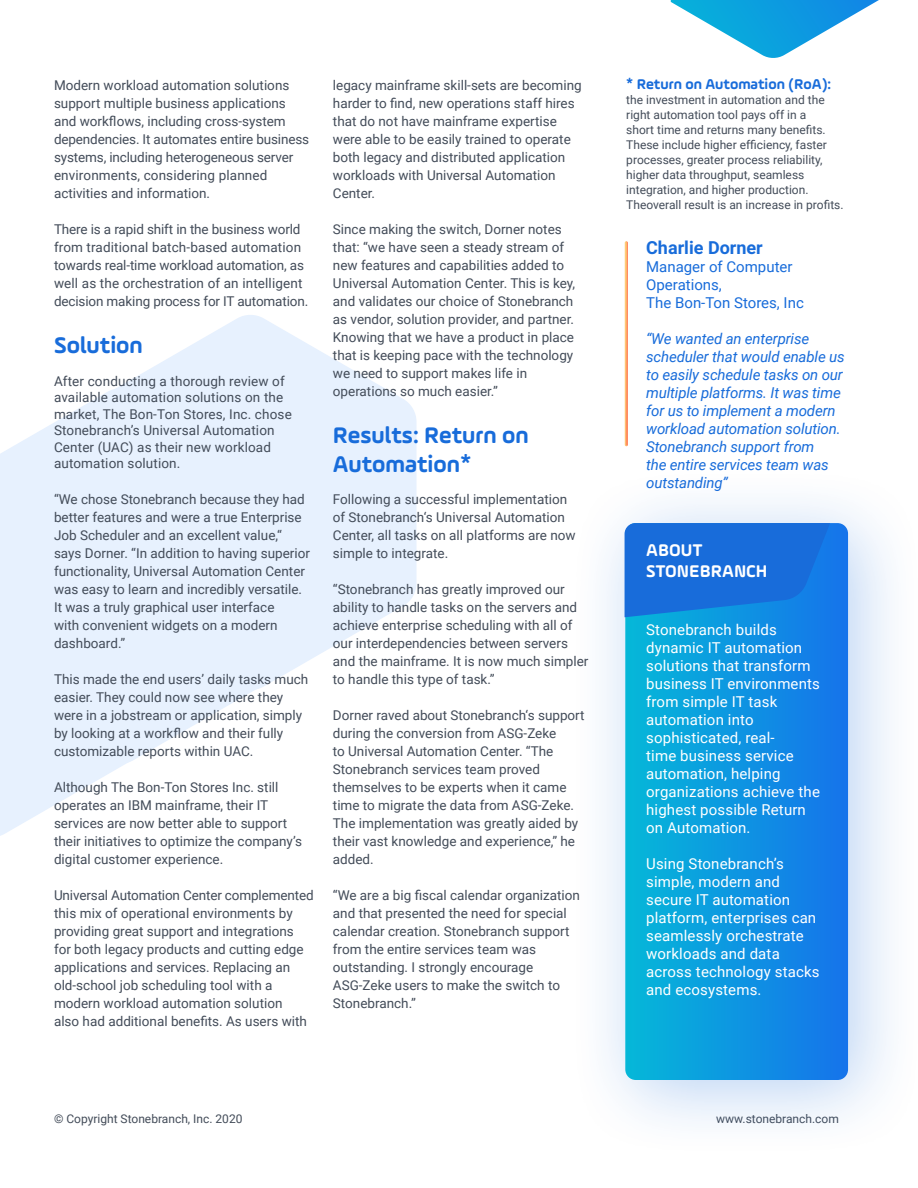
<style>
.page{position:relative;width:918px;height:1188px;background:#fff}
.page>*{position:absolute;margin:0;border:0;box-sizing:border-box;transform-origin:0 0}
.t1{font:700 24px/28.8px "Ample Soft";color:#186cda}
.t2{font:700 18px/21.6px "Ample Soft";color:#fff}
.t3{font:700 18px "Roboto";color:#186cda}
.t4{font:15px/18px "Roboto";letter-spacing:.01em;color:#fff}
.t5{font:italic 15px/18px "Roboto";letter-spacing:-.01em;color:#186cda}
.t6{font:15px/18px "Roboto";color:#186cda}
.t7{font:700 15px "Ample Soft";color:#186cda}
.t8{font:13.5px/18px "Roboto";color:#434c59}
.t9{font:12px/15px "Roboto";color:#434c59}
</style>
<div class="page">
<svg style="left:671px;top:0;width:208px;height:58px"></svg>
<svg style="left:121px;top:315px;width:296px;height:358px"></svg>
<svg style="left:0;top:386px;width:287px;height:359px"></svg>
<svg style="left:0;top:460px;width:159px;height:376px"></svg>
<div style="left:568px;top:466px;width:350px;height:692px;background:#186cda;opacity:.3"></div>
<svg style="left:625px;top:523px;width:223px;height:557px"></svg>
<svg style="left:625px;top:523px;width:205px;height:94px"></svg>
<div style="left:625px;top:241px;width:3px;height:205px;border:1px solid #fff"></div>
<p class="t8" style="left:54px;top:76px;width:257px">Modern workload automation solutions support multiple business applications and workflows, including cross-system dependencies. It automates entire business systems, including heterogeneous server environments, considering planned activities and information.</p>
<p class="t8" style="left:54px;top:220px;width:256px">There is a rapid shift in the business world from traditional batch-based automation towards real-time workload automation, as well as the orchestration of an intelligent decision making process for IT automation.</p>
<h1 class="t1" style="left:54px;top:330px;width:90px">Solution</h1>
<p class="t8" style="left:54px;top:372px;width:239px;line-height:16.5px">After conducting a thorough review of available automation solutions on the market, The Bon-Ton Stores, Inc. chose Stonebranch’s Universal Automation Center (UAC) as their new workload automation solution.</p>
<p class="t8" style="left:54px;top:490px;width:257px">“We chose Stonebranch because they had better features and were a true Enterprise Job Scheduler and an excellent value,“ says Dorner. “In addition to having superior functionality, Universal Automation Center was easy to learn and incredibly versatile.<br>It was a truly graphical user interface<br>with convenient widgets on a modern dashboard.”</p>
<p class="t8" style="left:54px;top:670px;width:256px">This made the end users’ daily tasks much easier. They could now see where they were in a jobstream or application, simply by looking at a workflow and their fully customizable reports within UAC.</p>
<p class="t8" style="left:54px;top:778px;width:249px">Although The Bon-Ton Stores Inc. still operates an IBM mainframe, their IT services are now better able to support their initiatives to optimize the company’s digital customer experience.</p>
<p class="t8" style="left:54px;top:886px;width:261px">Universal Automation Center complemented this mix of operational environments by providing great support and integrations for both legacy products and cutting edge applications and services. Replacing an old-school job scheduling tool with a modern workload automation solution<br>also had additional benefits. As users with</p>
<p class="t8" style="left:333px;top:76px;width:250px">legacy mainframe skill-sets are becoming harder to find, new operations staff hires that do not have mainframe expertise were able to be easily trained to operate both legacy and distributed application workloads with Universal Automation Center.</p>
<p class="t8" style="left:333px;top:220px;width:244px">Since making the switch, Dorner notes that: “we have seen a steady stream of new features and capabilities added to Universal Automation Center. This is key, and validates our choice of Stonebranch as vendor, solution provider, and partner.<br>Knowing that we have a product in place that is keeping pace with the technology we need to support makes life in operations so much easier.”</p>
<h1 class="t1" style="left:333px;top:420px;width:197px">Results: Return on<br>Automation*</h1>
<p class="t8" style="left:333px;top:490px;width:244px">Following a successful implementation of Stonebranch‘s Universal Automation Center, all tasks on all platforms are now simple to integrate.</p>
<p class="t8" style="left:333px;top:580px;width:257px">“Stonebranch has greatly improved our ability to handle tasks on the servers and achieve enterprise scheduling with all of our interdependencies between servers and the mainframe. It is now much simpler to handle this type of task.”</p>
<p class="t8" style="left:333px;top:706px;width:253px">Dorner raved about Stonebranch‘s support during the conversion from ASG-Zeke<br>to Universal Automation Center. “The Stonebranch services team proved themselves to be experts when it came time to migrate the data from ASG-Zeke.<br>The implementation was greatly aided by their vast knowledge and experience,” he added.</p>
<p class="t8" style="left:333px;top:886px;width:249px">“We are a big fiscal calendar organization and that presented the need for special calendar creation. Stonebranch support from the entire services team was outstanding. I strongly encourage ASG-Zeke users to make the switch to Stonebranch.”</p>
<p class="t7" style="left:626px;top:75px;width:206px">* Return on Automation (RoA):</p>
<p class="t9" style="left:626px;top:92px;width:219px">the investment in automation and the right automation tool pays off in a<br>short time and returns many benefits.<br>These include higher efficiency, faster processes, greater process reliability, higher data throughput, seamless integration, and higher production.<br>Theoverall result is an increase in profits.</p>
<h2 class="t3" style="left:646px;top:235px;width:118px">Charlie Dorner</h2>
<p class="t6" style="left:646px;top:257px;width:159px">Manager of Computer<br>Operations,<br>The Bon-Ton Stores, Inc</p>
<p class="t5" style="left:646px;top:329px;width:200px">“We wanted an enterprise scheduler that would enable us to easily schedule tasks on our multiple platforms. It was time for us to implement a modern workload automation solution.<br>Stonebranch support from<br>the entire services team was outstanding”</p>
<h2 class="t2" style="left:646px;top:539px;width:123px">ABOUT<br>STONEBRANCH</h2>
<p class="t4" style="left:646px;top:621px;width:175px">Stonebranch builds dynamic IT automation solutions that transform business IT environments from simple IT task automation into sophisticated, real-<br>time business service automation, helping organizations achieve the highest possible Return on Automation.</p>
<p class="t4" style="left:646px;top:855px;width:175px">Using Stonebranch’s simple, modern and secure IT automation platform, enterprises can seamlessly orchestrate workloads and data across technology stacks and ecosystems.</p>
<p class="t9" style="left:54px;top:1111px;width:190px">© Copyright Stonebranch, Inc. 2020</p>
<p class="t9" style="left:716px;top:1111px;width:124px">www.stonebranch.com</p>
</div>
